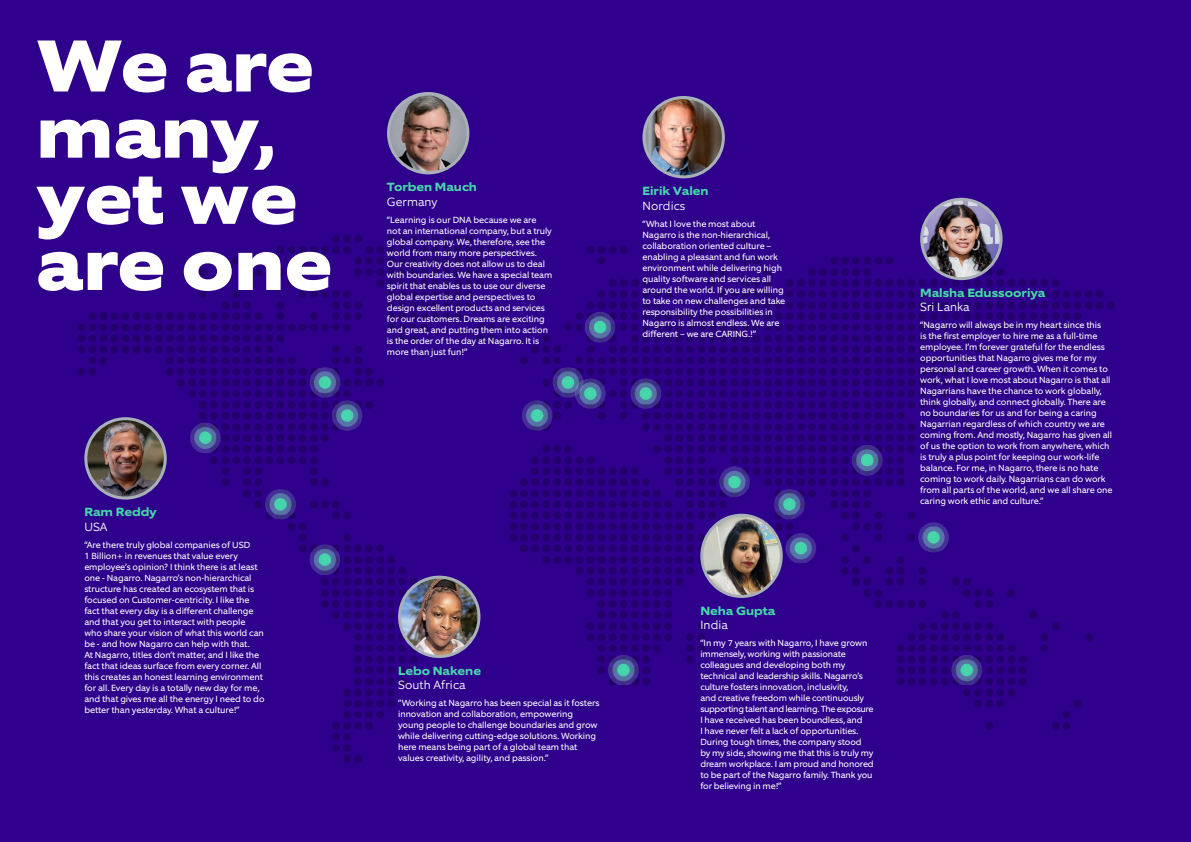
<style>
.page{position:relative;width:1191px;height:842px;background:#2e008b}
.page>*{position:absolute;margin:0;border:0;box-sizing:border-box;transform-origin:0 0}
.t1{font:800 74px/66.2px "Equip Extended";color:#fff}
.t2{font:700 12px "Equip Extended";color:#47d7ac}
.t3{font:300 12px "Equip";color:#fff}
.t4{font:9px/11px "Equip";letter-spacing:-.005em;color:#fff}
</style>
<div class="page">
<img style="left:77px;top:92px;width:1038px;height:671px">
<img style="left:86px;top:419px;width:79px;height:79px;border-radius:40px">
<div style="left:84px;top:417px;width:83px;height:83px;border:3px solid #a8b1b7;border-radius:50%"></div>
<img style="left:388px;top:94px;width:80px;height:79px;border-radius:40px">
<div style="left:387px;top:92px;width:82px;height:82px;border:3px solid #a8b1b7;border-radius:50%"></div>
<img style="left:399px;top:577px;width:80px;height:79px;border-radius:40px">
<div style="left:398px;top:576px;width:82px;height:82px;border:3px solid #a8b1b7;border-radius:50%"></div>
<img style="left:702px;top:515px;width:79px;height:81px">
<div style="left:700px;top:514px;width:82px;height:84px;border:3px solid #a8b1b7;border-radius:50%"></div>
<img style="left:644px;top:98px;width:79px;height:79px;border-radius:40px">
<div style="left:642px;top:96px;width:83px;height:82px;border:3px solid #a8b1b7;border-radius:50%"></div>
<img style="left:921px;top:199px;width:80px;height:80px;border-radius:40px">
<div style="left:920px;top:198px;width:82px;height:82px;border:3px solid #a8b1b7;border-radius:50%"></div>
<h1 class="t1" style="left:36px;top:34px;width:298px">We are many, yet we are one</h1>
<h2 class="t2" style="left:84px;top:505px;width:74px">Ram Reddy</h2>
<h2 class="t3" style="left:84px;top:519px;width:25px">USA</h2>
<p class="t4" style="left:84px;top:539px;width:182px">“Are there truly global companies of USD<br>1 Billion+ in revenues that value every employee’s opinion? I think there is at least one - Nagarro. Nagarro’s non-hierarchical structure has created an ecosystem that is focused on Customer-centricity. I like the fact that every day is a different challenge and that you get to interact with people who share your vision of what this world can be - and how Nagarro can help with that.<br>At Nagarro, titles don’t matter, and I like the fact that ideas surface from every corner. All this creates an honest learning environment for all. Every day is a totally new day for me, and that gives me all the energy I need to do better than yesterday. What a culture!”</p>
<h2 class="t2" style="left:387px;top:179px;width:91px">Torben Mauch</h2>
<h2 class="t3" style="left:387px;top:194px;width:52px">Germany</h2>
<p class="t4" style="left:387px;top:214px;width:167px">“Learning is our DNA because we are not an international company, but a truly global company. We, therefore, see the world from many more perspectives.<br>Our creativity does not allow us to deal with boundaries. We have a special team spirit that enables us to use our diverse global expertise and perspectives to design excellent products and services for our customers. Dreams are exciting and great, and putting them into action is the order of the day at Nagarro. It is more than just fun!”</p>
<h2 class="t2" style="left:642px;top:183px;width:68px">Eirik Valen</h2>
<h2 class="t3" style="left:642px;top:198px;width:44px">Nordics</h2>
<p class="t4" style="left:642px;top:218px;width:144px">“What I love the most about Nagarro is the non-hierarchical, collaboration oriented culture – enabling a pleasant and fun work environment while delivering high quality software and services all around the world. If you are willing to take on new challenges and take responsibility the possibilities in Nagarro is almost endless. We are different – we are CARING.!”</p>
<h2 class="t2" style="left:398px;top:663px;width:84px">Lebo Nakene</h2>
<h2 class="t3" style="left:398px;top:677px;width:69px">South Africa</h2>
<p class="t4" style="left:398px;top:698px;width:203px">“Working at Nagarro has been special as it fosters innovation and collaboration, empowering young people to challenge boundaries and grow while delivering cutting-edge solutions. Working here means being part of a global team that values creativity, agility, and passion.”</p>
<h2 class="t2" style="left:700px;top:603px;width:76px">Neha Gupta</h2>
<h2 class="t3" style="left:700px;top:618px;width:29px">India</h2>
<p class="t4" style="left:700px;top:638px;width:175px">“In my 7 years with Nagarro, I have grown immensely, working with passionate colleagues and developing both my technical and leadership skills. Nagarro’s culture fosters innovation, inclusivity,<br>and creative freedom while continuously supporting talent and learning. The exposure I have received has been boundless, and<br>I have never felt a lack of opportunities.<br>During tough times, the company stood by my side, showing me that this is truly my dream workplace. I am proud and honored to be part of the Nagarro family. Thank you for believing in me!”</p>
<h2 class="t2" style="left:920px;top:285px;width:127px">Malsha Edussooriya</h2>
<h2 class="t3" style="left:920px;top:300px;width:51px">Sri Lanka</h2>
<p class="t4" style="left:920px;top:320px;width:194px">“Nagarro will always be in my heart since this<br>is the first employer to hire me as a full-time employee. I’m forever grateful for the endless opportunities that Nagarro gives me for my personal and career growth. When it comes to work, what I love most about Nagarro is that all Nagarrians have the chance to work globally, think globally, and connect globally. There are no boundaries for us and for being a caring Nagarrian regardless of which country we are coming from. And mostly, Nagarro has given all of us the option to work from anywhere, which is truly a plus point for keeping our work-life balance. For me, in Nagarro, there is no hate coming to work daily. Nagarrians can do work from all parts of the world, and we all share one caring work ethic and culture.”</p>
</div>
